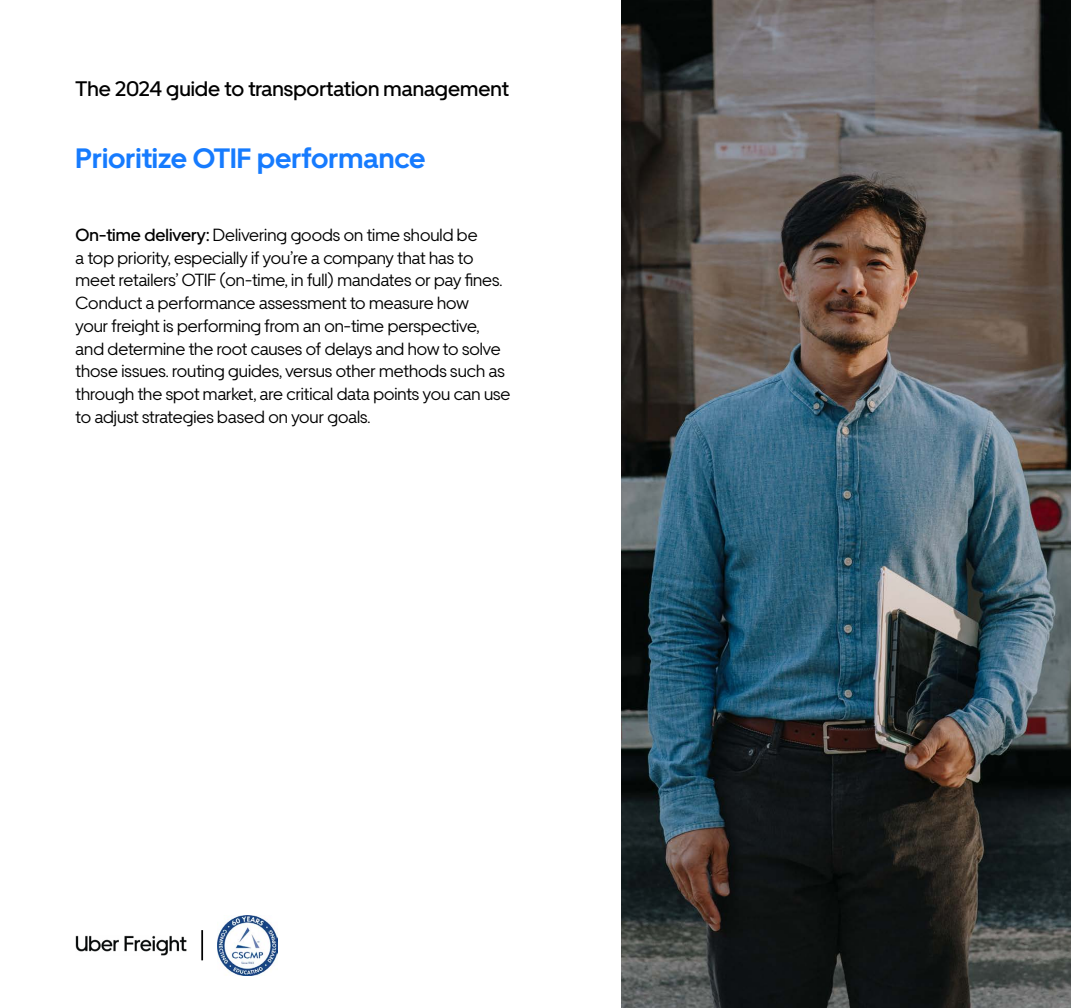
<style>
.page{position:relative;width:1071px;height:1008px;background:#fff}
.page>*{position:absolute;margin:0;border:0;box-sizing:border-box;transform-origin:0 0}
.t1{font:700 28px "Uber Move";color:#167bfe}
.t2{font:500 21px "Uber Move";color:#000}
.t3{font:17.5px/22.8px "Uber Move";color:#000}
.s1{font-weight:500}
</style>
<div class="page">
<img style="left:621px;top:0;width:450px;height:1008px">
<img style="left:76px;top:935px;width:110px;height:20px">
<img style="left:218px;top:915px;width:60px;height:60px">
<hr style="left:201px;top:930px;width:2px;height:30px;background:#000">
<p class="t2" style="left:76px;top:75px;width:435px">The 2024 guide to transportation management</p>
<h1 class="t1" style="left:76px;top:141px;width:352px">Prioritize OTIF performance</h1>
<p class="t3" style="left:76px;top:223px;width:436px"><span class="s1">On-time delivery:</span> Delivering goods on time should be<br>a top priority, especially if you’re a company that has to meet retailers’ OTIF (on-time, in full) mandates or pay fines.<br>Conduct a performance assessment to measure how<br>your freight is performing from an on-time perspective, and determine the root causes of delays and how to solve those issues. routing guides, versus other methods such as through the spot market, are critical data points you can use to adjust strategies based on your goals.</p>
</div>
